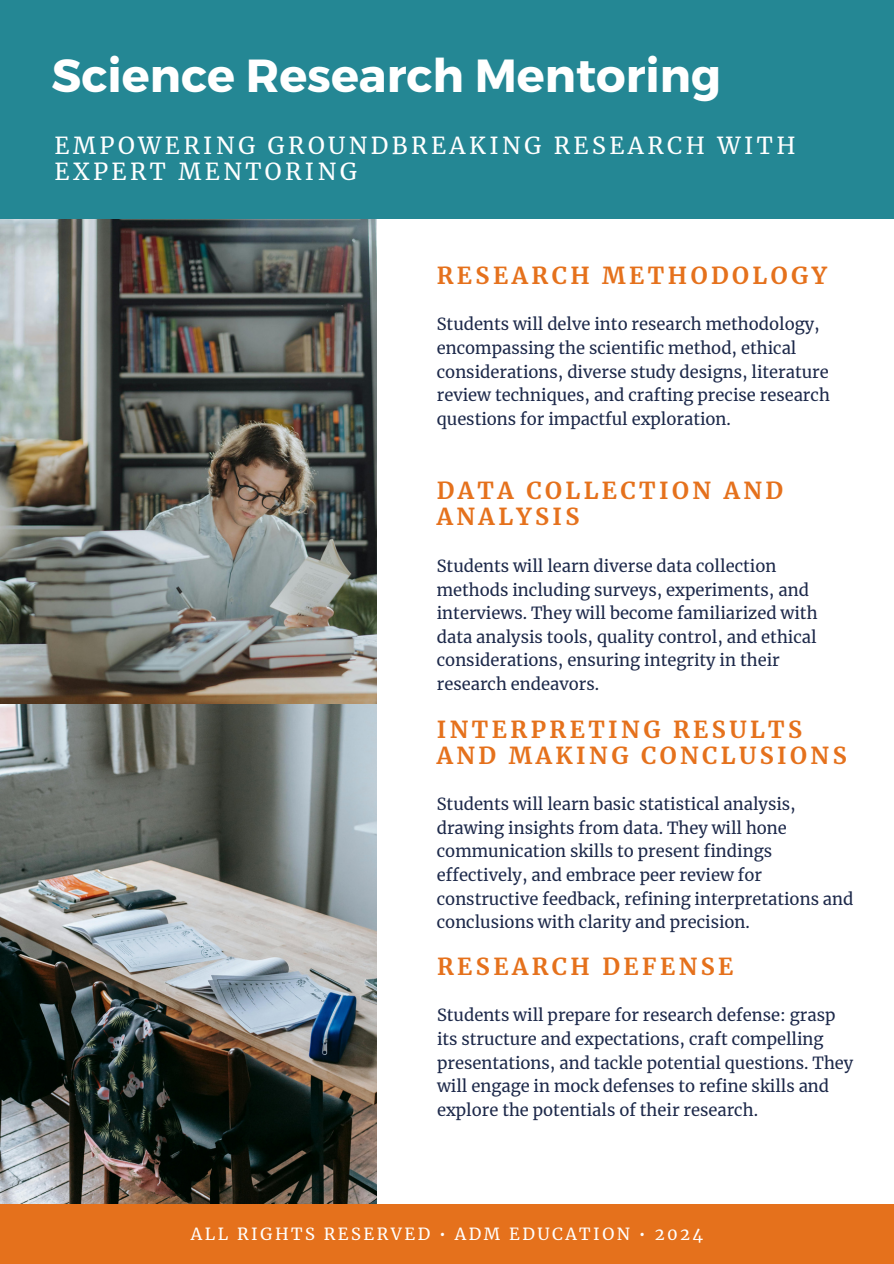
<style>
.page{position:relative;width:894px;height:1264px;background:#fff}
.page>*{position:absolute;margin:0;border:0;box-sizing:border-box;transform-origin:0 0}
.t1{font:700 46.35px "Montserrat";color:#fff}
.t2{font:700 23.1px/25.8px "Merriweather";letter-spacing:.15em;color:#e5711c}
.t3{font:23.1px/25.8px "Merriweather";letter-spacing:.15em;color:#fff}
.t4{font:16.5px/23.7px "Merriweather";color:#1d294a}
.t5{font:16.5px "Merriweather";letter-spacing:.15em;color:#fff}
</style>
<div class="page">
<img style="left:0;top:218px;width:376px;height:986px">
<div style="left:0;top:1204px;width:893px;height:59px;background:#e5711c"></div>
<div style="left:0;top:0;width:893px;height:218px;background:#248794"></div>
<p class="t1" style="left:52px;top:45px;width:670px">Science Research Mentoring</p>
<h1 class="t3" style="left:54px;top:133px;width:742px">EMPOWERING GROUNDBREAKING RESEARCH WITH<br>EXPERT MENTORING</h1>
<h2 class="t2" style="left:436px;top:263px;width:391px">RESEARCH METHODOLOGY</h2>
<h3 class="t4" style="left:436px;top:312px;width:394px">Students will delve into research methodology, encompassing the scientific method, ethical considerations, diverse study designs, literature review techniques, and crafting precise research questions for impactful exploration.</h3>
<p class="t2" style="left:436px;top:478px;width:348px">DATA COLLECTION AND<br>ANALYSIS</p>
<h2 class="t4" style="left:436px;top:554px;width:382px">Students will learn diverse data collection methods including surveys, experiments, and interviews. They will become familiarized with data analysis tools, quality control, and ethical considerations, ensuring integrity in their research endeavors.</h2>
<p class="t2" style="left:436px;top:716px;width:411px">INTERPRETING RESULTS<br>AND MAKING CONCLUSIONS</p>
<h2 class="t4" style="left:436px;top:792px;width:418px">Students will learn basic statistical analysis, drawing insights from data. They will hone communication skills to present findings effectively, and embrace peer review for constructive feedback, refining interpretations and conclusions with clarity and precision.</h2>
<p class="t2" style="left:437px;top:953px;width:298px">RESEARCH DEFENSE</p>
<h2 class="t4" style="left:437px;top:1003px;width:418px">Students will prepare for research defense: grasp its structure and expectations, craft compelling presentations, and tackle potential questions. They will engage in mock defenses to refine skills and explore the potentials of their research.</h2>
<p class="t5" style="left:191px;top:1223px;width:513px">ALL RIGHTS RESERVED • ADM EDUCATION • 2024</p>
</div>
